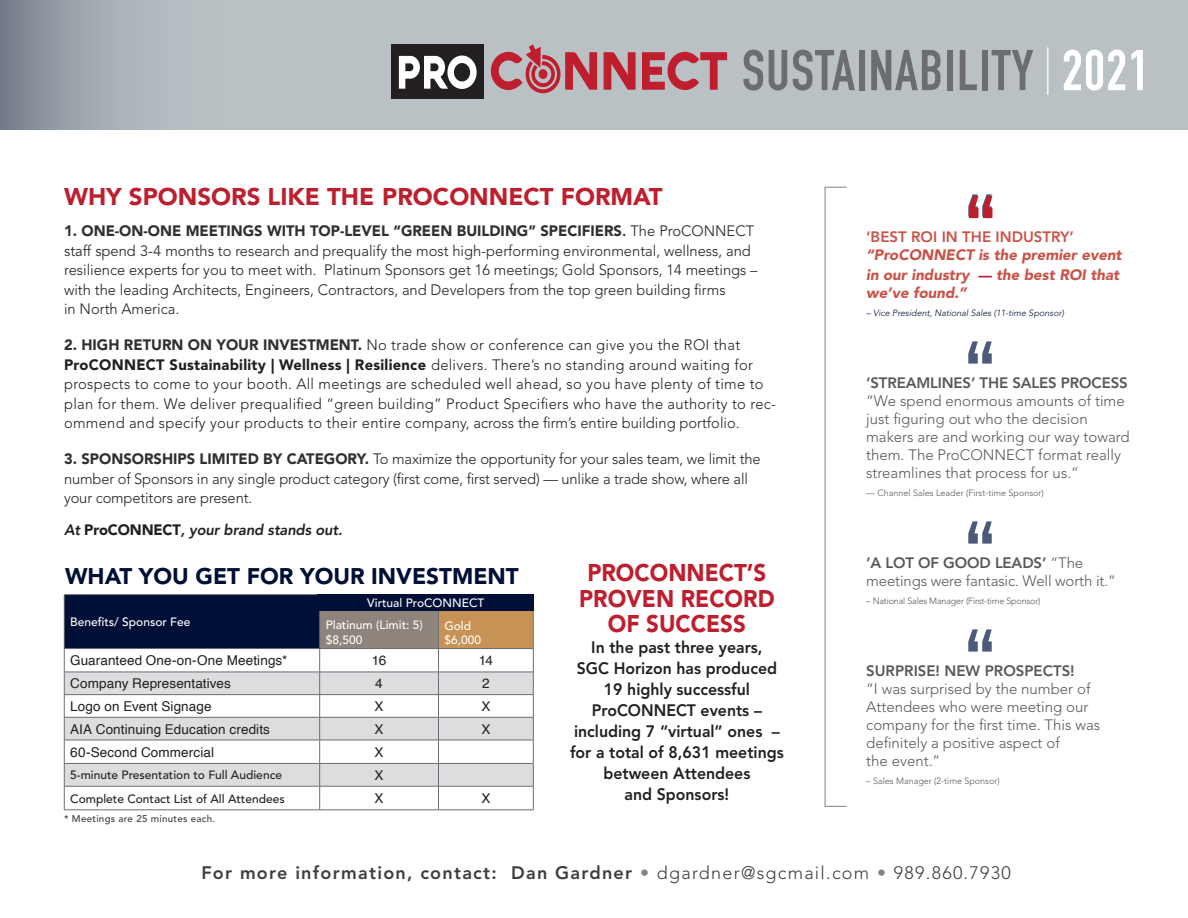
<style>
.page{position:relative;width:1188px;height:918px;background:#fff}
.page>*{position:absolute;margin:0;border:0;box-sizing:border-box;transform-origin:0 0}
.t1{font:700 56.55px "DIN Condensed";letter-spacing:.02em;color:#6c6d70}
.t2{font:900 24px "Avenir LT Std";color:#be1f2e}
.t3{font:900 24px/25.5px "Avenir LT Std";color:#be1f2e;text-align:center;scale:.93 1}
.t4{font:900 22.5px "Avenir LT Std";color:#000f35}
.t5{font:800 18px "Avenir LT Std";letter-spacing:.07em;color:#3e3e3f}
.t6{font:800 16.5px/21px "Avenir LT Std";color:#231f20;text-align:center;scale:.96 1}
.t7{font:300 15px/19.5px "Avenir LT Std";color:#231f20}
.t8{font:300 15px/19.5px "Avenir LT Std";letter-spacing:.02em;color:#231f20}
.t9{font:300 15px/18px "Avenir LT Std";color:#57585a}
.t10{font:italic 900 15px/19.5px "Avenir LT Std";color:#c95348}
.t11{font:800 15px "Avenir LT Std";letter-spacing:-.01em;color:#57585a}
.t12{font:italic 800 15px "Avenir LT Std";letter-spacing:-.01em;color:#231f20}
.t13{font:800 15px "Avenir LT Std";color:#c95348}
.t14{font:13.5px "Helvetica";letter-spacing:.01em;color:#231f20}
.t15{font:500 12px "Avenir LT Std";color:#fff}
.t16{font:500 12px "Avenir LT Std";color:#231f20}
.t17{font:500 9.75px "Avenir LT Std";letter-spacing:.03em;color:#3e3e3f}
.t18{font:300 9px "Avenir LT Std";color:#57585a}
.t19{font:italic 300 9px "Avenir LT Std";color:#000f35}
.t20{font:300 9px "Avenir LT Std";letter-spacing:-.02em;color:#57585a}
.s1{font-size:47.55px;color:#fff}
.s2{color:#fff}
.s3{font-weight:900;color:#312f30}
.s4{font-weight:800;color:#312f30}
.s5{font-weight:400;color:#312f30}
.s6{font-weight:900}
.s7{font-weight:900;font-style:normal}
.s8{font-size:13.5px;color:#be1f2e}
.s9{font-weight:800}
.s10{color:#808285}
.s11{font-weight:300}
</style>
<div class="page">
<div style="left:0;top:0;width:1188px;height:130px;background:#bac1c5"></div>
<div style="left:392px;top:45px;width:92px;height:54px;background:#231f20"></div>
<svg style="left:399px;top:56px;width:78px;height:33px"></svg>
<svg style="left:604px;top:52px;width:32px;height:38px"></svg>
<svg style="left:642px;top:52px;width:85px;height:38px"></svg>
<svg style="left:491px;top:44px;width:106px;height:50px"></svg>
<svg style="left:0;top:0;width:138px;height:130px"></svg>
<div style="left:64px;top:595px;width:256px;height:54px;background:#000f35"></div>
<div style="left:320px;top:595px;width:118px;height:54px;background:#8f847c"></div>
<div style="left:438px;top:595px;width:95px;height:54px;background:#c69354"></div>
<hr style="left:64px;top:594px;width:256px;height:1px;background:#6c6d70">
<hr style="left:64px;top:595px;width:1px;height:53px;background:#6c6d70">
<hr style="left:319px;top:595px;width:1px;height:53px;background:#6c6d70">
<hr style="left:438px;top:594px;width:96px;height:1px;background:#6c6d70">
<hr style="left:438px;top:595px;width:1px;height:53px;background:#6c6d70">
<hr style="left:533px;top:595px;width:1px;height:53px;background:#6c6d70">
<hr style="left:64px;top:648px;width:256px;height:1px;background:#6c6d70">
<hr style="left:320px;top:648px;width:118px;height:1px;background:#6c6d70">
<hr style="left:438px;top:648px;width:96px;height:1px;background:#6c6d70">
<svg style="left:64px;top:649px;width:470px;height:161px"></svg>
<hr style="left:64px;top:810px;width:256px;height:1px;background:#6c6d70">
<hr style="left:320px;top:810px;width:118px;height:1px;background:#6c6d70">
<hr style="left:438px;top:810px;width:96px;height:1px;background:#6c6d70">
<svg style="left:968px;top:194px;width:24px;height:24px"></svg>
<svg style="left:968px;top:341px;width:24px;height:23px"></svg>
<svg style="left:968px;top:521px;width:24px;height:23px"></svg>
<svg style="left:968px;top:629px;width:24px;height:23px"></svg>
<div style="left:825px;top:187px;width:22px;height:620px;border:1px solid #808285"></div>
<div style="left:317px;top:594px;width:216px;height:17px;background:#000f35"></div>
<h1 class="t1" style="left:742px;top:32px;width:409px">SUSTAINABILITY <span class="s1">|</span> <span class="s2">2021</span></h1>
<p class="t2" style="left:64px;top:182px;width:600px">WHY SPONSORS LIKE THE PROCONNECT FORMAT</p>
<p class="t7" style="left:64px;top:222px;width:695px"><span class="s3">1. ONE-ON-ONE MEETINGS WITH TOP-LEVEL “GREEN BUILDING” SPECIFIERS</span><span class="s4">.</span> <span class="s5">The ProCONNECT staff spend 3-4 months</span> to research and prequalify the most high-performing environmental, wellness, and resilience experts for you to meet with. Platinum Sponsors get 16 meetings; Gold Sponsors, 14 meetings – with the leading Architects, Engineers, Contractors, and Developers from the top green building firms<br>in North America.</p>
<p class="t8" style="left:64px;top:336px;width:713px"><span class="s3">2. HIGH RETURN ON YOUR INVESTMENT.</span> No trade show or conference can give you the ROI that <span class="s6">ProCONNECT Sustainability | Wellness | Resilience</span> delivers. There’s no standing around waiting for prospects to come to your booth. All meetings are scheduled well ahead, so you have plenty of time to plan for them. We deliver prequalified “green building” Product Specifiers who have the authority to rec&shy;ommend and specify your products to their entire company, across the firm’s entire building portfolio.</p>
<p class="t7" style="left:64px;top:450px;width:698px"><span class="s3">3. SPONSORSHIPS LIMITED BY CATEGORY.</span> To maximize the opportunity for your sales team, we limit the number of Sponsors in any single product category (first come, first served) — unlike a trade show, where all your competitors are present.</p>
<p class="t12" style="left:64px;top:521px;width:280px">At <span class="s7">ProCONNECT</span>, your brand stands out.</p>
<p class="t4" style="left:65px;top:563px;width:455px">WHAT YOU GET FOR YOUR INVESTMENT</p>
<p class="t15" style="left:367px;top:596px;width:119px">Virtual ProCONNECT</p>
<p class="t15" style="left:70px;top:615px;width:122px">Benefits/ Sponsor Fee</p>
<p class="t15" style="left:326px;top:618px;width:99px">Platinum (Limit: 5)</p>
<p class="t15" style="left:326px;top:632px;width:38px">$8,500</p>
<p class="t15" style="left:444px;top:619px;width:28px">Gold</p>
<p class="t15" style="left:444px;top:633px;width:38px">$6,000</p>
<p class="t14" style="left:70px;top:650px;width:219px">Guaranteed One-on-One Meetings*</p>
<p class="t14" style="left:372px;top:650px;width:16px">16</p>
<p class="t14" style="left:479px;top:650px;width:16px">14</p>
<p class="t14" style="left:70px;top:673px;width:162px">Company Representatives</p>
<p class="t14" style="left:375px;top:673px;width:9px">4</p>
<p class="t14" style="left:482px;top:673px;width:9px">2</p>
<p class="t14" style="left:70px;top:696px;width:143px">Logo on Event Signage</p>
<p class="t14" style="left:375px;top:696px;width:11px">X</p>
<p class="t14" style="left:481px;top:696px;width:11px">X</p>
<p class="t14" style="left:70px;top:719px;width:201px">AIA Continuing Education credits</p>
<p class="t14" style="left:375px;top:719px;width:11px">X</p>
<p class="t14" style="left:481px;top:719px;width:11px">X</p>
<p class="t14" style="left:70px;top:742px;width:145px">60-Second Commercial</p>
<p class="t14" style="left:375px;top:742px;width:11px">X</p>
<p class="t16" style="left:70px;top:768px;width:213px">5-minute Presentation to Full Audience</p>
<p class="t14" style="left:375px;top:765px;width:11px">X</p>
<p class="t16" style="left:70px;top:791px;width:216px">Complete Contact List of All Attendees</p>
<p class="t14" style="left:375px;top:788px;width:11px">X</p>
<p class="t14" style="left:481px;top:788px;width:11px">X</p>
<p class="t17" style="left:64px;top:813px;width:153px">* Meetings are 25 minutes each.</p>
<p class="t3" style="left:579px;top:560px;width:212px">PROCONNECT’S<br>PROVEN RECORD</p>
<p class="t3" style="left:608px;top:611px;width:150px">OF SUCCESS</p>
<p class="t6" style="left:570px;top:637px;width:224px">In the past three years,<br>SGC Horizon has produced<br>19 highly successful<br>ProCONNECT events – including 7 “virtual” ones – for a total of 8,631 meetings between Attendees<br>and Sponsors!</p>
<p class="t13" style="left:866px;top:228px;width:209px">‘BEST ROI IN THE INDUSTRY’</p>
<p class="t10" style="left:866px;top:245px;width:257px">“ProCONNECT is the premier event in our industry <span class="s8">—</span> the best ROI that</p>
<p class="t10" style="left:866px;top:283px;width:102px">we’ve found.”</p>
<p class="t19" style="left:866px;top:307px;width:199px">– Vice President, National Sales (11-time Sponsor)</p>
<p class="t11" style="left:866px;top:374px;width:263px">‘STREAMLINES’ THE SALES PROCESS</p>
<p class="t9" style="left:866px;top:391px;width:265px">“We spend enormous amounts of time just figuring out who the decision makers are and working our way toward them. The ProCONNECT format really streamlines that process for us.”</p>
<p class="t18" style="left:866px;top:487px;width:179px">— Channel Sales Leader (First-time Sponsor)</p>
<p class="t9" style="left:866px;top:553px;width:251px"><span class="s9">‘A LOT OF GOOD LEADS’</span> “The meetings were fantasic. Well worth it.”</p>
<p class="t20" style="left:866px;top:595px;width:176px">– National Sales Manager (First-time Sponsor)</p>
<p class="t11" style="left:866px;top:662px;width:210px">SURPRISE! NEW PROSPECTS!</p>
<p class="t9" style="left:866px;top:679px;width:236px">“I was surprised by the number of<br>Attendees who were meeting our company for the first time. This was definitely a positive aspect of</p>
<p class="t9" style="left:866px;top:751px;width:76px">the event.”</p>
<p class="t18" style="left:866px;top:775px;width:135px">– Sales Manager (2-time Sponsor)</p>
<p class="t5" style="left:201px;top:862px;width:811px">For more information, contact: Dan Gardner <span class="s10">•</span> <span class="s11">dgardner@sgcmail.com</span> <span class="s10">•</span> <span class="s11">989.860.7930</span></p>
</div>
